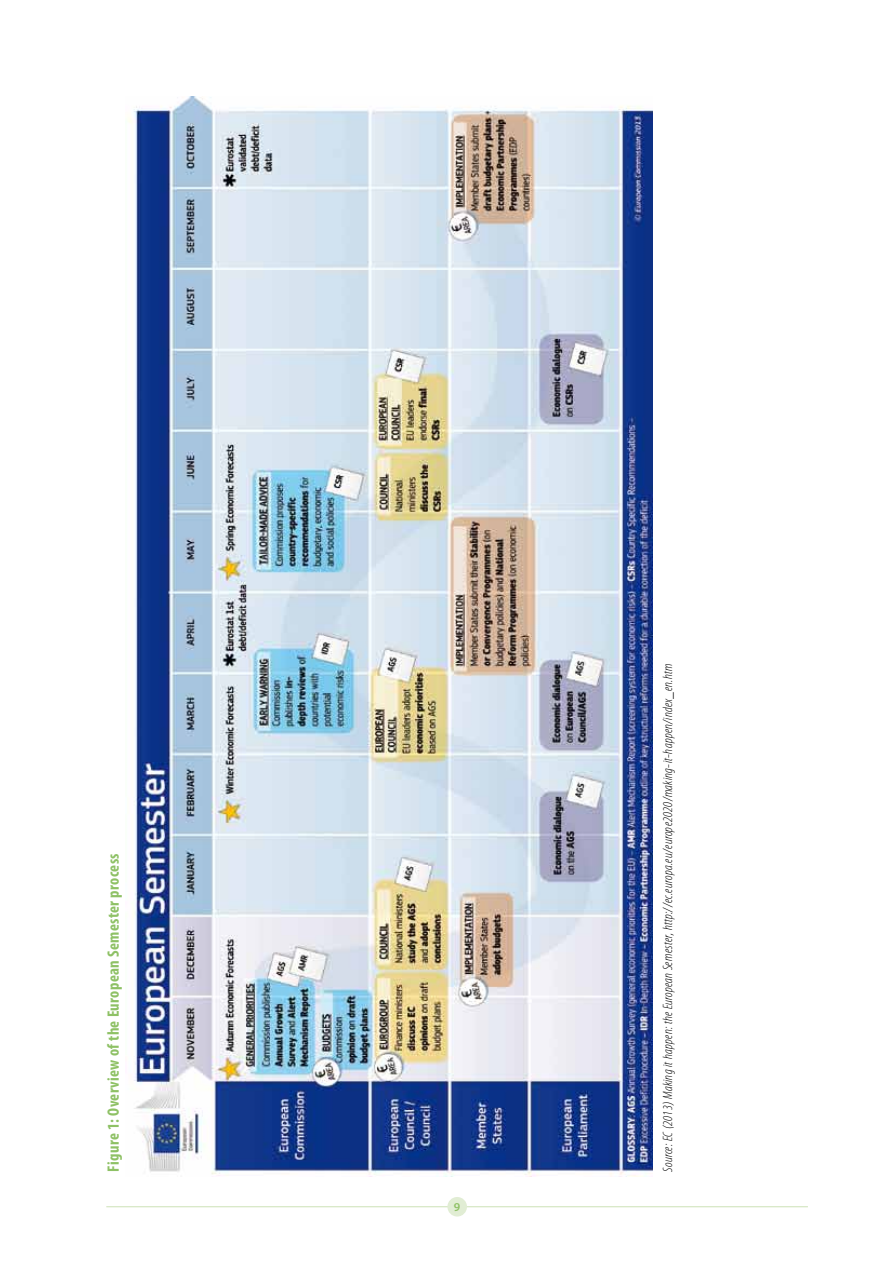
<style>
.page{position:relative;width:893px;height:1263px;background:#fff}
.page>*{position:absolute;margin:0;border:0;box-sizing:border-box;transform-origin:0 0}
.t1{font:700 condensed 16.5px "Myriad Pro";letter-spacing:.02em;color:#8ec165}
.t2{font:italic 300 condensed 13.5px "Myriad Pro";letter-spacing:.02em;color:#000}
.t3{font:600 12.15px "Myriad Pro";color:#8ec165}
</style>
<div class="page">
<hr style="left:106px;top:1206px;width:702px;height:1px;background:#cce1b6">
<div style="left:447px;top:1197px;width:20px;height:19px;background:#e1edd4;border-radius:50%"></div>
<img style="left:128px;top:96px;width:524px;height:1080px">
<p class="t1" style="left:103px;top:1171px;width:320px;rotate:-90deg">Figure 1: Overview of the European Semester process</p>
<p class="t3" style="left:454px;top:1199px;width:8px">9</p>
<p class="t2" style="left:660px;top:1172px;width:510px;rotate:-90deg">Source: EC (2013) Making it happen: the European Semester, http://ec.europa.eu/europe2020/making-it-happen/index_en.htm</p>
</div>
